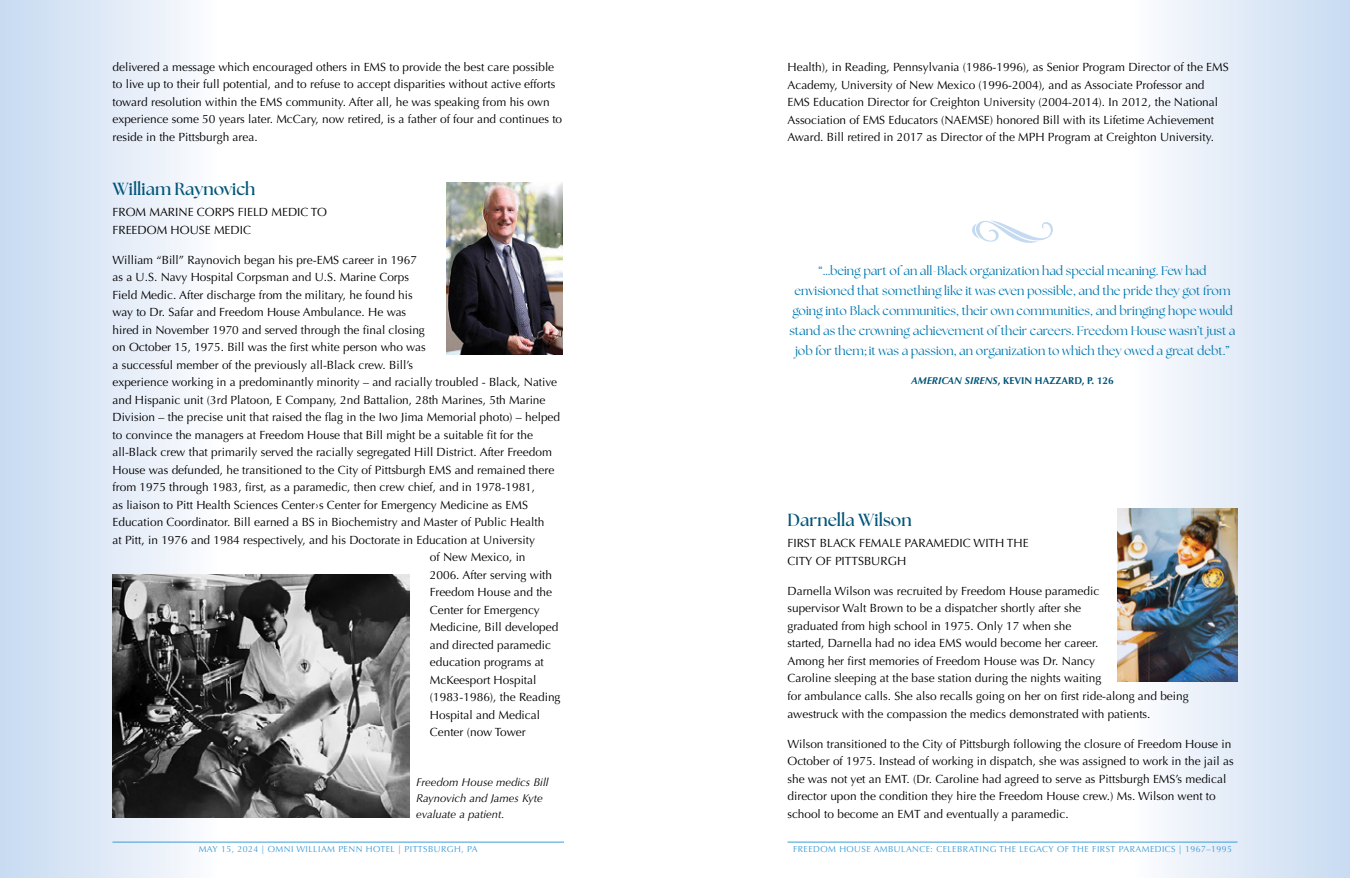
<style>
.page{position:relative;width:1350px;height:878px;background:#fff}
.page>*{position:absolute;margin:0;border:0;box-sizing:border-box;transform-origin:0 0}
.t1{font:100px "Type Embellishments Three";color:#c4daf1}
.t2{font:700 17.5px "The Seasons";color:#005578}
.t3{font:12.5px/20px "The Seasons";color:#0077af;text-align:center}
.t4{font:11.88px/17.5px "Optima";color:#000}
.t5{font:italic 11.25px/16.2px "Optima";color:#000}
.t6{font:700 10px "Optima";color:#005578}
.t7{font:8.75px "Optima";letter-spacing:.05em;color:#3c9cd7}
.s1{font-style:italic}
</style>
<div class="page">
<div style="left:0;top:0;width:225px;height:878px;background:linear-gradient(to right,#c6daf1,#fdfdfe)"></div>
<div style="left:1125px;top:0;width:225px;height:878px;background:linear-gradient(to right,#fefdfe,#c7daf1)"></div>
<hr style="left:112px;top:841px;width:452px;height:1px;background:#3c9cd7">
<hr style="left:788px;top:841px;width:450px;height:1px;background:#3c9cd7">
<img style="left:446px;top:182px;width:116px;height:173px">
<img style="left:112px;top:574px;width:298px;height:243px">
<img style="left:1118px;top:508px;width:119px;height:173px">
<p class="t4" style="left:112px;top:58px;width:451px">delivered a message which encouraged others in EMS to provide the best care possible to live up to their full potential, and to refuse to accept disparities without active efforts toward resolution within the EMS community. After all, he was speaking from his own experience some 50 years later. McCary, now retired, is a father of four and continues to reside in the Pittsburgh area.</p>
<h2 class="t2" style="left:112px;top:177px;width:144px">William Raynovich</h2>
<p class="t4" style="left:112px;top:203px;width:216px">FROM MARINE CORPS FIELD MEDIC TO<br>FREEDOM HOUSE MEDIC</p>
<p class="t4" style="left:112px;top:251px;width:306px">William “Bill” Raynovich began his pre-EMS career in 1967</p>
<p class="t4" style="left:112px;top:268px;width:298px">as a U.S. Navy Hospital Corpsman and U.S. Marine Corps</p>
<p class="t4" style="left:112px;top:286px;width:302px">Field Medic. After discharge from the military, he found his</p>
<p class="t4" style="left:112px;top:303px;width:295px">way to Dr. Safar and Freedom House Ambulance. He was</p>
<p class="t4" style="left:112px;top:321px;width:314px">hired in November 1970 and served through the final closing</p>
<p class="t4" style="left:112px;top:338px;width:315px">on October 15, 1975. Bill was the first white person who was</p>
<p class="t4" style="left:112px;top:356px;width:302px">a successful member of the previously all-Black crew. Bill’s</p>
<p class="t4" style="left:112px;top:373px;width:446px">experience working in a predominantly minority – and racially troubled - Black, Native</p>
<p class="t4" style="left:112px;top:391px;width:435px">and Hispanic unit (3rd Platoon, E Company, 2nd Battalion, 28th Marines, 5th Marine</p>
<p class="t4" style="left:112px;top:408px;width:449px">Division – the precise unit that raised the flag in the Iwo Jima Memorial photo) – helped</p>
<p class="t4" style="left:112px;top:426px;width:422px">to convince the managers at Freedom House that Bill might be a suitable fit for the</p>
<p class="t4" style="left:112px;top:443px;width:441px">all-Black crew that primarily served the racially segregated Hill District. After Freedom</p>
<p class="t4" style="left:112px;top:461px;width:443px">House was defunded, he transitioned to the City of Pittsburgh EMS and remained there</p>
<p class="t4" style="left:112px;top:478px;width:424px">from 1975 through 1983, first, as a paramedic, then crew chief, and in 1978-1981,</p>
<p class="t4" style="left:112px;top:496px;width:417px">as liaison to Pitt Health Sciences Center›s Center for Emergency Medicine as EMS</p>
<p class="t4" style="left:112px;top:513px;width:433px">Education Coordinator. Bill earned a BS in Biochemistry and Master of Public Health</p>
<p class="t4" style="left:112px;top:531px;width:424px">at Pitt, in 1976 and 1984 respectively, and his Doctorate in Education at University</p>
<p class="t4" style="left:430px;top:548px;width:97px">of New Mexico, in</p>
<p class="t4" style="left:430px;top:566px;width:124px">2006. After serving with</p>
<p class="t4" style="left:430px;top:583px;width:124px">Freedom House and the</p>
<p class="t4" style="left:430px;top:601px;width:111px">Center for Emergency</p>
<p class="t4" style="left:430px;top:618px;width:130px">Medicine, Bill developed</p>
<p class="t4" style="left:430px;top:636px;width:123px">and directed paramedic</p>
<p class="t4" style="left:430px;top:653px;width:116px">education programs at</p>
<p class="t4" style="left:430px;top:671px;width:108px">McKeesport Hospital</p>
<p class="t4" style="left:430px;top:688px;width:132px">(1983-1986), the Reading</p>
<p class="t4" style="left:430px;top:706px;width:112px">Hospital and Medical</p>
<p class="t4" style="left:430px;top:723px;width:97px">Center (now Tower</p>
<p class="t5" style="left:416px;top:773px;width:134px">Freedom House medics Bill<br>Raynovich and James Kyte evaluate a patient.</p>
<p class="t4" style="left:787px;top:58px;width:443px">Health), in Reading, Pennsylvania (1986-1996), as Senior Program Director of the EMS Academy, University of New Mexico (1996-2004), and as Associate Professor and EMS Education Director for Creighton University (2004-2014). In 2012, the National Association of EMS Educators (NAEMSE) honored Bill with its Lifetime Achievement Award. Bill retired in 2017 as Director of the MPH Program at Creighton University.</p>
<h1 class="t1" style="left:967px;top:192px;width:92px">s</h1>
<p class="t3" style="left:789px;top:260px;width:448px">“…being part of an all-Black organization had special meaning. Few had envisioned that something like it was even possible, and the pride they got from going into Black communities, their own communities, and bringing hope would stand as the crowning achievement of their careers. Freedom House wasn’t just a job for them; it was a passion, an organization to which they owed a great debt.”</p>
<p class="t6" style="left:911px;top:374px;width:204px"><span class="s1">AMERICAN SIRENS</span>, KEVIN HAZZARD, P. 126</p>
<h2 class="t2" style="left:788px;top:508px;width:126px">Darnella Wilson</h2>
<p class="t4" style="left:788px;top:534px;width:243px">FIRST BLACK FEMALE PARAMEDIC WITH THE<br>CITY OF PITTSBURGH</p>
<p class="t4" style="left:788px;top:582px;width:403px">Darnella Wilson was recruited by Freedom House paramedic<br>supervisor Walt Brown to be a dispatcher shortly after she<br>graduated from high school in 1975. Only 17 when she<br>started, Darnella had no idea EMS would become her career.<br>Among her first memories of Freedom House was Dr. Nancy<br>Caroline sleeping at the base station during the nights waiting<br>for ambulance calls. She also recalls going on her on first ride-along and being awestruck with the compassion the medics demonstrated with patients.</p>
<p class="t4" style="left:788px;top:734px;width:448px">Wilson transitioned to the City of Pittsburgh following the closure of Freedom House in October of 1975. Instead of working in dispatch, she was assigned to work in the jail as she was not yet an EMT. (Dr. Caroline had agreed to serve as Pittsburgh EMS’s medical director upon the condition they hire the Freedom House crew.) Ms. Wilson went to school to become an EMT and eventually a paramedic.</p>
<p class="t7" style="left:199px;top:844px;width:281px">MAY 15, 2024 | OMNI WILLIAM PENN HOTEL | PITTSBURGH, PA</p>
<p class="t7" style="left:793px;top:844px;width:440px">FREEDOM HOUSE AMBULANCE: CELEBRATING THE LEGACY OF THE FIRST PARAMEDICS | 1967–1995</p>
</div>
